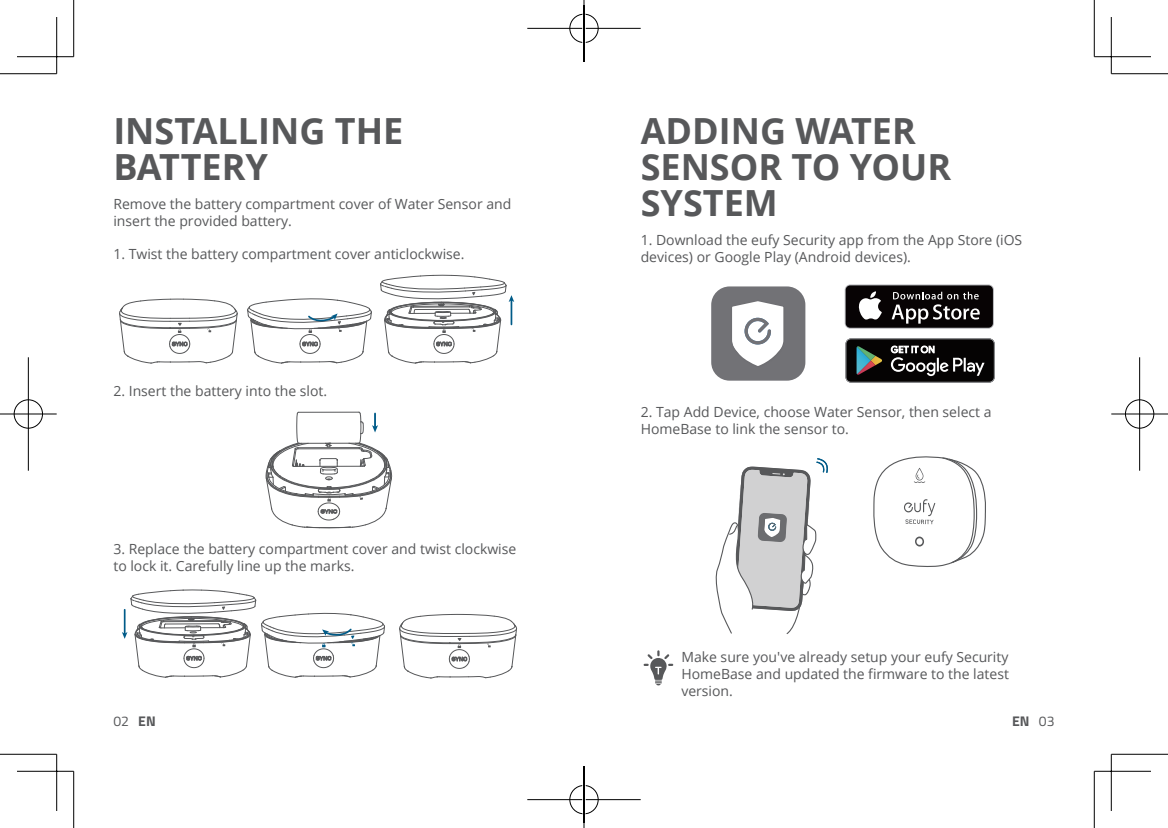
<style>
.page{position:relative;width:1168px;height:828px;background:#fff}
.page>*{position:absolute;margin:0;border:0;box-sizing:border-box;transform-origin:0 0}
.t1{font:700 36px/36px "Open Sans";color:#57585a}
.t2{font:14px/16.8px "Open Sans";color:#57585a}
.t3{font:14px "Titillium Web";color:#57585a}
.t4{font:700 14px "Titillium Web";color:#57585a}
.s1{font-weight:700}
.s2{font-weight:400}
</style>
<div class="page">
<svg style="left:119px;top:298px;width:119px;height:66px"></svg>
<svg style="left:380px;top:274px;width:134px;height:90px"></svg>
<svg style="left:247px;top:298px;width:125px;height:66px"></svg>
<svg style="left:265px;top:411px;width:127px;height:117px"></svg>
<svg style="left:399px;top:613px;width:118px;height:66px"></svg>
<svg style="left:122px;top:589px;width:263px;height:89px"></svg>
<svg style="left:845px;top:284px;width:149px;height:45px"></svg>
<div style="left:846px;top:285px;width:147px;height:43px;background:#070304;border-radius:5px"></div>
<svg style="left:858px;top:291px;width:24px;height:29px"></svg>
<svg style="left:892px;top:292px;width:88px;height:32px"></svg>
<svg style="left:845px;top:338px;width:150px;height:45px;background:#303130"></svg>
<svg style="left:711px;top:286px;width:94px;height:95px"></svg>
<svg style="left:715px;top:458px;width:113px;height:176px"></svg>
<svg style="left:873px;top:456px;width:113px;height:111px"></svg>
<svg style="left:643px;top:650px;width:31px;height:35px"></svg>
<hr style="left:0;top:73px;width:57px;height:1px;background:#000">
<hr style="left:1111px;top:73px;width:57px;height:1px;background:#000">
<hr style="left:0;top:754px;width:57px;height:1px;background:#000">
<hr style="left:1111px;top:754px;width:57px;height:1px;background:#000">
<hr style="left:73px;top:0;width:1px;height:57px;background:#000">
<hr style="left:73px;top:771px;width:1px;height:57px;background:#000">
<hr style="left:1094px;top:0;width:1px;height:57px;background:#000">
<hr style="left:1094px;top:771px;width:1px;height:57px;background:#000">
<hr style="left:17px;top:56px;width:57px;height:1px;background:#000">
<hr style="left:1094px;top:56px;width:57px;height:1px;background:#000">
<hr style="left:17px;top:771px;width:57px;height:1px;background:#000">
<hr style="left:1094px;top:771px;width:57px;height:1px;background:#000">
<hr style="left:56px;top:17px;width:1px;height:57px;background:#000">
<hr style="left:56px;top:754px;width:1px;height:57px;background:#000">
<hr style="left:1111px;top:17px;width:1px;height:57px;background:#000">
<hr style="left:1111px;top:754px;width:1px;height:57px;background:#000">
<div style="left:569px;top:13px;width:30px;height:31px;border:2px solid #fff;border-radius:50%"></div>
<hr style="left:527px;top:27px;width:114px;height:3px;background:#fff">
<div style="left:570px;top:14px;width:28px;height:29px;border:1px solid #000;border-radius:50%"></div>
<hr style="left:527px;top:28px;width:114px;height:1px;background:#000">
<hr style="left:584px;top:0;width:1px;height:57px;background:#000">
<div style="left:569px;top:784px;width:30px;height:31px;border:2px solid #fff;border-radius:50%"></div>
<hr style="left:527px;top:798px;width:114px;height:3px;background:#fff">
<div style="left:570px;top:785px;width:28px;height:29px;border:1px solid #000;border-radius:50%"></div>
<hr style="left:527px;top:799px;width:114px;height:1px;background:#000">
<hr style="left:584px;top:771px;width:1px;height:57px;background:#000">
<div style="left:13px;top:398px;width:31px;height:31px;border:2px solid #fff;border-radius:50%"></div>
<hr style="left:0;top:413px;width:57px;height:2px;background:#fff">
<hr style="left:27px;top:357px;width:3px;height:114px;background:#fff">
<div style="left:14px;top:399px;width:29px;height:29px;border:1px solid #000;border-radius:50%"></div>
<hr style="left:0;top:414px;width:57px;height:1px;background:#000">
<hr style="left:28px;top:357px;width:1px;height:114px;background:#000">
<div style="left:1124px;top:398px;width:31px;height:31px;border:2px solid #fff;border-radius:50%"></div>
<hr style="left:1111px;top:413px;width:57px;height:2px;background:#fff">
<hr style="left:1138px;top:357px;width:3px;height:114px;background:#fff">
<div style="left:1125px;top:399px;width:29px;height:29px;border:1px solid #000;border-radius:50%"></div>
<hr style="left:1111px;top:414px;width:57px;height:1px;background:#000">
<hr style="left:1139px;top:357px;width:1px;height:114px;background:#000">
<hr style="left:583px;top:5px;width:2px;height:57px;background:#fff">
<hr style="left:583px;top:766px;width:2px;height:57px;background:#fff">
<hr style="left:584px;top:5px;width:1px;height:57px;background:#000">
<hr style="left:584px;top:766px;width:1px;height:57px;background:#000">
<h1 class="t1" style="left:113px;top:112px;width:292px">INSTALLING THE<br>BATTERY</h1>
<p class="t2" style="left:113px;top:195px;width:399px">Remove the battery compartment cover of Water Sensor and insert the provided battery.</p>
<p class="t2" style="left:113px;top:245px;width:353px">1. Twist the battery compartment cover anticlockwise.</p>
<p class="t2" style="left:113px;top:382px;width:215px">2. Insert the battery into the slot.</p>
<p class="t2" style="left:113px;top:540px;width:404px">3. Replace the battery compartment cover and twist clockwise to lock it. Carefully line up the marks.</p>
<h1 class="t1" style="left:641px;top:112px;width:312px">ADDING WATER<br>SENSOR TO YOUR<br>SYSTEM</h1>
<p class="t2" style="left:641px;top:231px;width:383px">1. Download the eufy Security app from the App Store (iOS devices) or Google Play (Android devices).</p>
<p class="t2" style="left:641px;top:403px;width:352px">2. Tap Add Device, choose Water Sensor, then select a<br>HomeBase to link the sensor to.</p>
<p class="t2" style="left:681px;top:648px;width:329px;text-align:justify">Make sure you've already setup your eufy Security HomeBase and updated the firmware to the latest version.</p>
<p class="t3" style="left:113px;top:711px;width:44px">02 <span class="s1">EN</span></p>
<p class="t4" style="left:1012px;top:710px;width:44px">EN <span class="s2">03</span></p>
</div>
